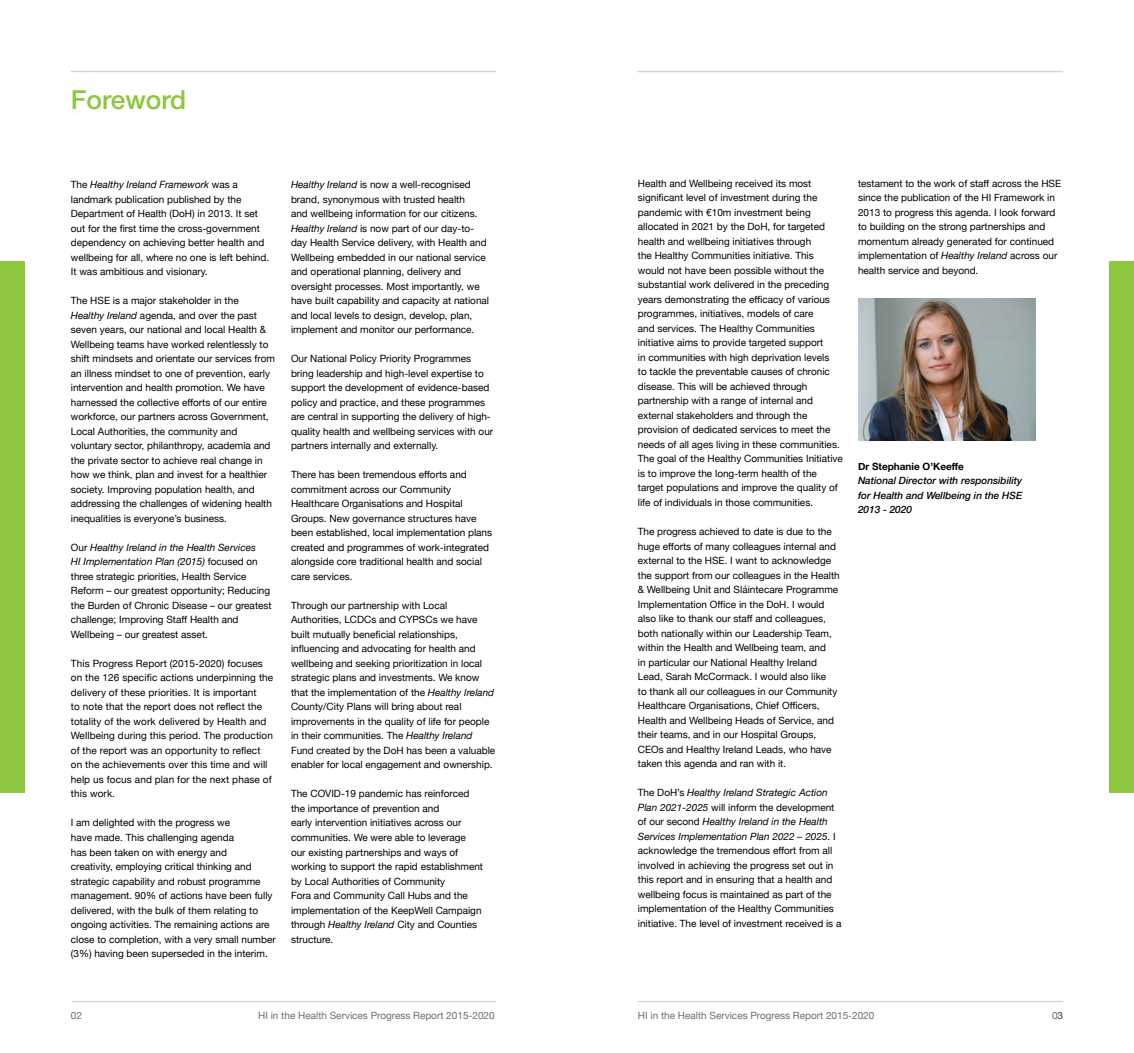
<style>
.page{position:relative;width:1134px;height:1053px;background:#fff}
.page>*{position:absolute;margin:0;border:0;box-sizing:border-box;transform-origin:0 0}
.t1{font:500 26.25px "Helvetica Neue LT";color:#8dc63f}
.t2{font:10px/14.5px "Helvetica Neue";color:#000}
.t3{font:10px "Helvetica Neue";color:#6d6e71}
.t4{font:italic 500 10px/14.5px "Helvetica Neue";color:#000;text-align:justify}
.t5{font:700 10px "Helvetica Neue";color:#000}
.s1{font-style:italic}
</style>
<div class="page">
<hr style="left:71px;top:1000px;width:425px;height:2px;background:#d1d3d4">
<hr style="left:638px;top:1000px;width:425px;height:2px;background:#d1d3d4">
<hr style="left:71px;top:71px;width:425px;height:1px;background:#d1d3d4">
<div style="left:0;top:260px;width:25px;height:532px;background:#8dc63f"></div>
<div style="left:1109px;top:260px;width:25px;height:532px;background:#8dc63f"></div>
<hr style="left:638px;top:71px;width:425px;height:1px;background:#d1d3d4">
<img style="left:858px;top:299px;width:177px;height:141px">
<h1 class="t1" style="left:71px;top:84px;width:117px">Foreword</h1>
<p class="t2" style="left:71px;top:178px;width:200px">The <span class="s1">Healthy Ireland Framework</span> was a landmark publication published by the Department of Health (DoH) in 2013. It set out for the first time the cross-government dependency on achieving better health and wellbeing for all, where no one is left behind.<br>It was ambitious and visionary.</p>
<p class="t2" style="left:71px;top:294px;width:206px">The HSE is a major stakeholder in the<br><span class="s1">Healthy Ireland</span> agenda, and over the past seven years, our national and local Health &amp; Wellbeing teams have worked relentlessly to shift mindsets and orientate our services from an illness mindset to one of prevention, early intervention and health promotion. We have harnessed the collective efforts of our entire workforce, our partners across Government, Local Authorities, the community and voluntary sector, philanthropy, academia and the private sector to achieve real change in how we think, plan and invest for a healthier society. Improving population health, and addressing the challenges of widening health inequalities is everyone’s business.</p>
<p class="t2" style="left:71px;top:540px;width:202px">Our <span class="s1">Healthy Ireland in the Health Services<br>HI Implementation Plan (2015)</span> focused on three strategic priorities, Health Service Reform – our greatest opportunity; Reducing the Burden of Chronic Disease – our greatest challenge; Improving Staff Health and Wellbeing – our greatest asset.</p>
<p class="t2" style="left:71px;top:656px;width:204px">This Progress Report (2015-2020) focuses on the 126 specific actions underpinning the delivery of these priorities. It is important<br>to note that the report does not reflect the totality of the work delivered by Health and Wellbeing during this period. The production of the report was an opportunity to reflect on the achievements over this time and will help us focus and plan for the next phase of this work.</p>
<p class="t2" style="left:71px;top:816px;width:206px">I am delighted with the progress we<br>have made. This challenging agenda<br>has been taken on with energy and<br>creativity, employing critical thinking and strategic capability and robust programme management. 90% of actions have been fully delivered, with the bulk of them relating to ongoing activities. The remaining actions are close to completion, with a very small number (3%) having been superseded in the interim.</p>
<p class="t2" style="left:291px;top:178px;width:200px"><span class="s1">Healthy Ireland</span> is now a well-recognised brand, synonymous with trusted health<br>and wellbeing information for our citizens.<br><span class="s1">Healthy Ireland</span> is now part of our day-to&shy;day Health Service delivery, with Health and Wellbeing embedded in our national service and operational planning, delivery and oversight processes. Most importantly, we have built capability and capacity at national and local levels to design, develop, plan, implement and monitor our performance.</p>
<p class="t2" style="left:291px;top:352px;width:204px">Our National Policy Priority Programmes bring leadership and high-level expertise to support the development of evidence-based policy and practice, and these programmes are central in supporting the delivery of high&shy;quality health and wellbeing services with our partners internally and externally.</p>
<p class="t2" style="left:291px;top:468px;width:203px">There has been tremendous efforts and commitment across our Community Healthcare Organisations and Hospital Groups. New governance structures have been established, local implementation plans created and programmes of work-integrated alongside core traditional health and social care services.</p>
<p class="t2" style="left:291px;top:598px;width:206px">Through our partnership with Local Authorities, LCDCs and CYPSCs we have built mutually beneficial relationships, influencing and advocating for health and wellbeing and seeking prioritization in local strategic plans and investments. We know that the implementation of the <span class="s1">Healthy Ireland </span>County/City Plans will bring about real improvements in the quality of life for people in their communities. The <span class="s1">Healthy Ireland </span>Fund created by the DoH has been a valuable enabler for local engagement and ownership.</p>
<p class="t2" style="left:291px;top:787px;width:194px">The COVID-19 pandemic has reinforced the importance of prevention and<br>early intervention initiatives across our communities. We were able to leverage our existing partnerships and ways of working to support the rapid establishment by Local Authorities of Community<br>Fora and Community Call Hubs and the implementation of the KeepWell Campaign through <span class="s1">Healthy Ireland</span> City and Counties structure.</p>
<p class="t2" style="left:638px;top:176px;width:207px">Health and Wellbeing received its most significant level of investment during the pandemic with €10m investment being allocated in 2021 by the DoH, for targeted health and wellbeing initiatives through<br>the Healthy Communities initiative. This would not have been possible without the substantial work delivered in the preceding years demonstrating the efficacy of various programmes, initiatives, models of care<br>and services. The Healthy Communities initiative aims to provide targeted support<br>in communities with high deprivation levels<br>to tackle the preventable causes of chronic disease. This will be achieved through partnership with a range of internal and external stakeholders and through the provision of dedicated services to meet the needs of all ages living in these communities.<br>The goal of the Healthy Communities Initiative is to improve the long-term health of the target populations and improve the quality of life of individuals in those communities.</p>
<p class="t2" style="left:638px;top:524px;width:203px">The progress achieved to date is due to the huge efforts of many colleagues internal and external to the HSE. I want to acknowledge the support from our colleagues in the Health &amp; Wellbeing Unit and Sláintecare Programme Implementation Office in the DoH. I would also like to thank our staff and colleagues, both nationally within our Leadership Team, within the Health and Wellbeing team, and<br>in particular our National Healthy Ireland Lead, Sarah McCormack. I would also like<br>to thank all our colleagues in our Community Healthcare Organisations, Chief Officers, Health and Wellbeing Heads of Service, and their teams, and in our Hospital Groups, CEOs and Healthy Ireland Leads, who have taken this agenda and ran with it.</p>
<p class="t2" style="left:638px;top:785px;width:205px">The DoH’s <span class="s1">Healthy Ireland Strategic Action Plan 2021-2025</span> will inform the development of our second <span class="s1">Healthy Ireland in the Health Services Implementation Plan 2022 – 2025</span>. I acknowledge the tremendous effort from all involved in achieving the progress set out in this report and in ensuring that a health and wellbeing focus is maintained as part of the implementation of the Healthy Communities initiative. The level of investment received is a</p>
<p class="t2" style="left:858px;top:176px;width:205px">testament to the work of staff across the HSE since the publication of the HI Framework in 2013 to progress this agenda. I look forward to building on the strong partnerships and momentum already generated for continued implementation of <span class="s1">Healthy Ireland</span> across our health service and beyond.</p>
<p class="t5" style="left:858px;top:458px;width:107px">Dr Stephanie O’Keeffe</p>
<p class="t4" style="left:858px;top:472px;width:166px">National Director with responsibility for Health and Wellbeing in the HSE 2013 - 2020</p>
<p class="t3" style="left:258px;top:1008px;width:238px">HI in the Health Services Progress Report 2015-2020</p>
<p class="t3" style="left:638px;top:1008px;width:238px">HI in the Health Services Progress Report 2015-2020</p>
<p class="t3" style="left:71px;top:1008px;width:13px">02</p>
<p class="t3" style="left:1052px;top:1008px;width:13px">03</p>
</div>
